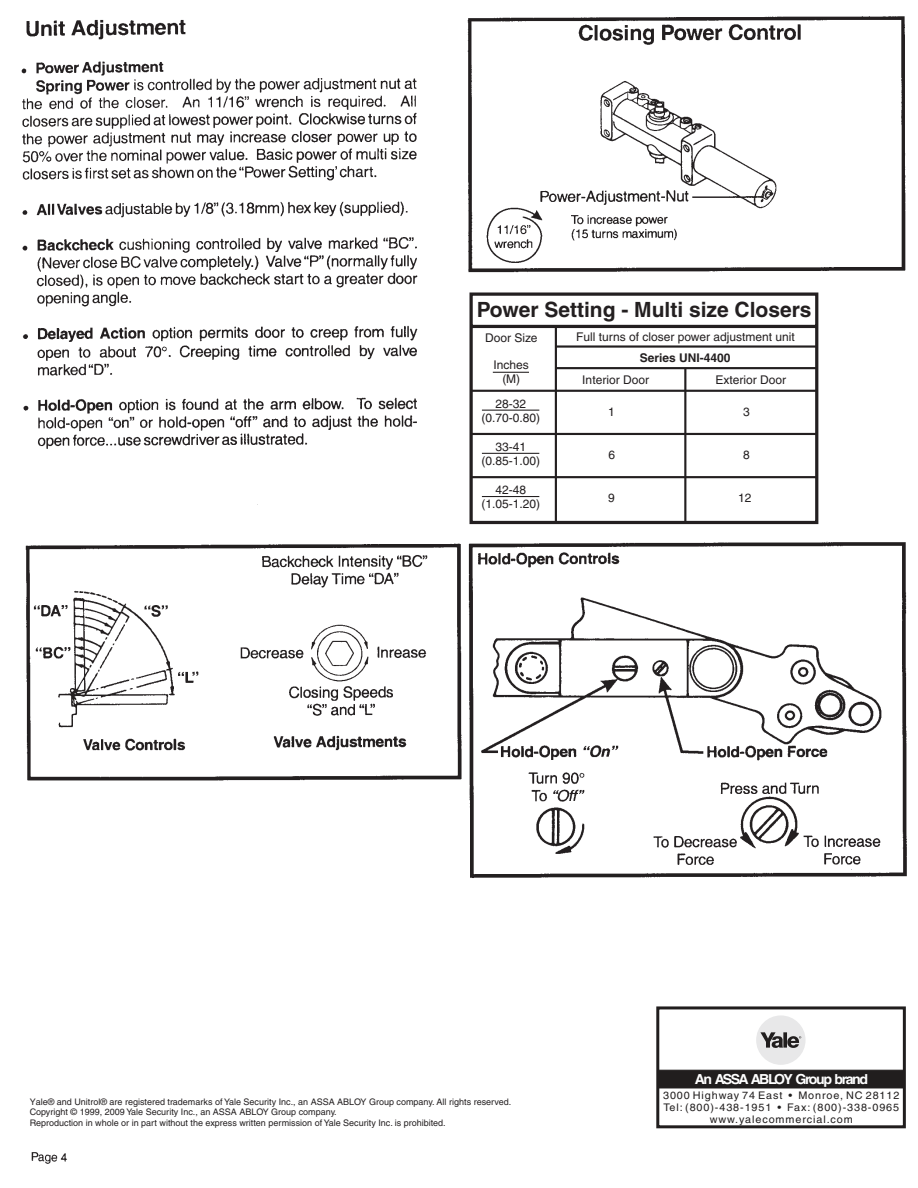
<style>
.page{position:relative;width:918px;height:1188px;background:#fff}
.page>*{position:absolute;margin:0;border:0;box-sizing:border-box;transform-origin:0 0}
.t1{font:700 21px "Helvetica";color:#231f20}
.t2{font:700 13.8px "Helvetica";letter-spacing:-.1em;color:#fff}
.t3{font:12px/13.8px "Helvetica";color:#231f20;text-align:center}
.t4{font:700 12px "Helvetica";color:#231f20}
.t5{font:10.5px/12.1px "Helvetica";letter-spacing:.085em;color:#211e1e;text-align:center}
.t6{font:9px/10.8px "Helvetica";color:#231f20}
</style>
<div class="page">
<img style="left:21px;top:16px;width:886px;height:1148px">
<div style="left:464px;top:283px;width:448px;height:247px;background:#fff"></div>
<svg style="left:469px;top:292px;width:350px;height:233px"></svg>
<hr style="left:555px;top:326px;width:2px;height:197px;background:#231f20">
<hr style="left:684px;top:368px;width:2px;height:155px;background:#231f20">
<hr style="left:493px;top:372px;width:36px;height:1px;background:#231f20">
<hr style="left:556px;top:367px;width:262px;height:2px;background:#231f20">
<hr style="left:556px;top:345px;width:262px;height:3px;background:#231f20">
<hr style="left:471px;top:390px;width:345px;height:2px;background:#231f20">
<hr style="left:471px;top:476px;width:346px;height:2px;background:#231f20">
<hr style="left:471px;top:433px;width:346px;height:2px;background:#231f20">
<hr style="left:482px;top:410px;width:57px;height:1px;background:#231f20">
<hr style="left:482px;top:453px;width:57px;height:1px;background:#231f20">
<hr style="left:482px;top:496px;width:57px;height:1px;background:#231f20">
<div style="left:729px;top:1084px;width:189px;height:88px;background:#fff"></div>
<div style="left:658px;top:1070px;width:246px;height:18px;background:#211e1e;border:1px solid #211e1e"></div>
<div style="left:756px;top:1015px;width:50px;height:50px;background:#e8e8e9;border-radius:50%"></div>
<svg style="left:760px;top:1032px;width:41px;height:16px"></svg>
<div style="left:656px;top:1006px;width:250px;height:122px;border:3px solid #211e1e"></div>
<h1 class="t1" style="left:477px;top:297px;width:336px">Power Setting - Multi size Closers</h1>
<h3 class="t3" style="left:485px;top:331px;width:54px">Door Size</h3>
<h3 class="t3" style="left:494px;top:358px;width:37px">Inches (M)</h3>
<h3 class="t3" style="left:576px;top:329px;width:220px">Full turns of closer power adjustment unit</h3>
<h3 class="t4" style="left:640px;top:350px;width:92px">Series UNI-4400</h3>
<h3 class="t3" style="left:582px;top:373px;width:68px">Interior Door</h3>
<h3 class="t3" style="left:715px;top:373px;width:72px">Exterior Door</h3>
<h3 class="t3" style="left:482px;top:396px;width:60px">28-32 (0.70-0.80)</h3>
<h3 class="t3" style="left:482px;top:440px;width:60px">33-41 (0.85-1.00)</h3>
<h3 class="t3" style="left:482px;top:483px;width:60px">42-48 (1.05-1.20)</h3>
<h3 class="t3" style="left:608px;top:404px;width:8px">1</h3>
<h3 class="t3" style="left:743px;top:404px;width:8px">3</h3>
<h3 class="t3" style="left:608px;top:448px;width:8px">6</h3>
<h3 class="t3" style="left:743px;top:448px;width:8px">8</h3>
<h3 class="t3" style="left:608px;top:491px;width:8px">9</h3>
<h3 class="t3" style="left:738px;top:491px;width:15px">12</h3>
<p class="t6" style="left:30px;top:1096px;width:483px">Yale® and Unitrol® are registered trademarks of Yale Security Inc., an ASSA ABLOY Group company. All rights reserved.<br>Copyright © 1999, 2009 Yale Security Inc., an ASSA ABLOY Group company.<br>Reproduction in whole or in part without the express written permission of Yale Security Inc. is prohibited.</p>
<h2 class="t2" style="left:695px;top:1070px;width:175px">An ASSA ABLOY Group brand</h2>
<p class="t5" style="left:663px;top:1089px;width:238px">3000 Highway 74 East • Monroe, NC 28112<br>Tel: (800)-438-1951 • Fax: (800)-338-0965 www.yalecommercial.com</p>
</div>
